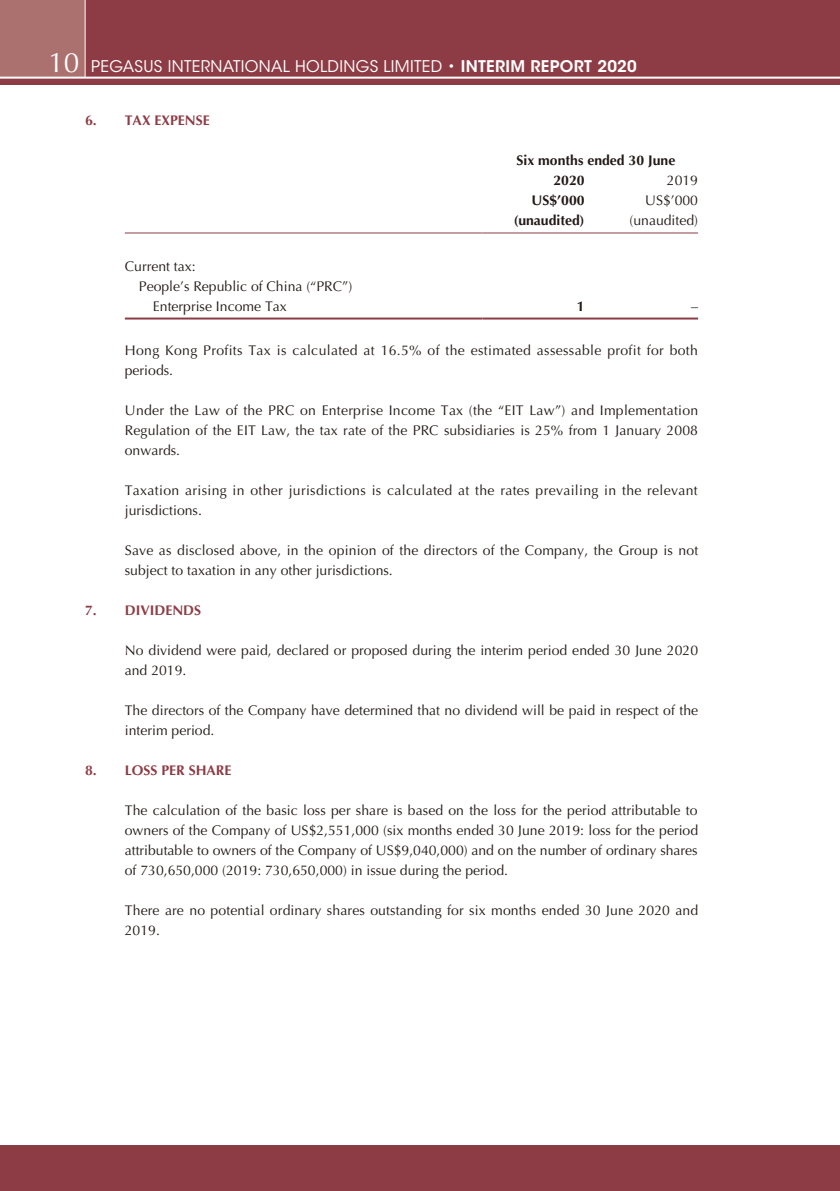
<style>
.page{position:relative;width:840px;height:1191px;background:#fff}
.page>*{position:absolute;margin:0;border:0;box-sizing:border-box;transform-origin:0 0}
.t1{font:16px "ITC Avant Garde Std";letter-spacing:.02em;color:#fff}
.t2{font:14px/20px "Optima LT Std";color:#231916}
.t3{font:14px/20px "Optima LT Std";letter-spacing:.025em;color:#231916}
.t4{font:700 14px/20px "Optima LT Std";color:#231916}
.t5{font:700 14px "Optima LT Std";color:#8d3c45}
.s1{font-family:"Optima LT Std";font-size:28px}
.s2{font-weight:600}
</style>
<div class="page">
<div style="left:0;top:0;width:839px;height:85px;background:#8d3c45"></div>
<div style="left:0;top:0;width:85px;height:78px;background:#ab716e"></div>
<div style="left:0;top:1145px;width:839px;height:46px;background:#8d3c45"></div>
<hr style="left:85px;top:0;width:1px;height:78px;background:#fff">
<hr style="left:0;top:77px;width:839px;height:2px;background:#fff">
<hr style="left:125px;top:232px;width:357px;height:1px;background:#8d3c45">
<hr style="left:482px;top:232px;width:113px;height:1px;background:#8d3c45">
<hr style="left:595px;top:232px;width:102px;height:1px;background:#8d3c45">
<hr style="left:125px;top:317px;width:357px;height:2px;background:#8d3c45">
<hr style="left:482px;top:317px;width:113px;height:2px;background:#8d3c45">
<hr style="left:595px;top:317px;width:102px;height:2px;background:#8d3c45">
<p class="t1" style="left:48px;top:57px;width:589px"><span class="s1">10</span> PEGASUS INTERNATIONAL HOLDINGS LIMITED • <span class="s2">INTERIM REPORT 2020</span></p>
<p class="t5" style="left:85px;top:112px;width:126px">6. TAX EXPENSE</p>
<p class="t4" style="left:553px;top:150px;width:123px;text-indent:-37px">Six months ended 30 June<br>2020</p>
<p class="t2" style="left:666px;top:170px;width:33px">2019</p>
<p class="t4" style="left:531px;top:190px;width:54px">US$’000</p>
<p class="t2" style="left:644px;top:190px;width:54px">US$’000</p>
<p class="t4" style="left:513px;top:210px;width:72px">(unaudited)</p>
<p class="t2" style="left:629px;top:210px;width:70px">(unaudited)</p>
<p class="t2" style="left:125px;top:256px;width:72px">Current tax:</p>
<p class="t2" style="left:139px;top:276px;width:215px">People’s Republic of China (“PRC”)</p>
<p class="t2" style="left:153px;top:297px;width:135px">Enterprise Income Tax</p>
<p class="t4" style="left:576px;top:296px;width:9px">1</p>
<p class="t2" style="left:690px;top:297px;width:8px">–</p>
<p class="t3" style="left:125px;top:340px;width:574px">Hong Kong Profits Tax is calculated at 16.5% of the estimated assessable profit for both periods.</p>
<p class="t2" style="left:125px;top:400px;width:574px;text-align:justify">Under the Law of the PRC on Enterprise Income Tax (the “EIT Law”) and Implementation Regulation of the EIT Law, the tax rate of the PRC subsidiaries is 25% from 1 January 2008 onwards.</p>
<p class="t3" style="left:125px;top:480px;width:574px">Taxation arising in other jurisdictions is calculated at the rates prevailing in the relevant jurisdictions.</p>
<p class="t2" style="left:125px;top:540px;width:574px">Save as disclosed above, in the opinion of the directors of the Company, the Group is not subject to taxation in any other jurisdictions.</p>
<p class="t5" style="left:85px;top:602px;width:117px">7. DIVIDENDS</p>
<p class="t2" style="left:125px;top:640px;width:574px">No dividend were paid, declared or proposed during the interim period ended 30 June 2020 and 2019.</p>
<p class="t2" style="left:125px;top:700px;width:574px">The directors of the Company have determined that no dividend will be paid in respect of the interim period.</p>
<p class="t5" style="left:85px;top:762px;width:148px">8. LOSS PER SHARE</p>
<p class="t2" style="left:125px;top:800px;width:574px;text-align:justify">The calculation of the basic loss per share is based on the loss for the period attributable to owners of the Company of US$2,551,000 (six months ended 30 June 2019: loss for the period attributable to owners of the Company of US$9,040,000) and on the number of ordinary shares of 730,650,000 (2019: 730,650,000) in issue during the period.</p>
<p class="t2" style="left:125px;top:900px;width:574px">There are no potential ordinary shares outstanding for six months ended 30 June 2020 and<br>2019.</p>
</div>
